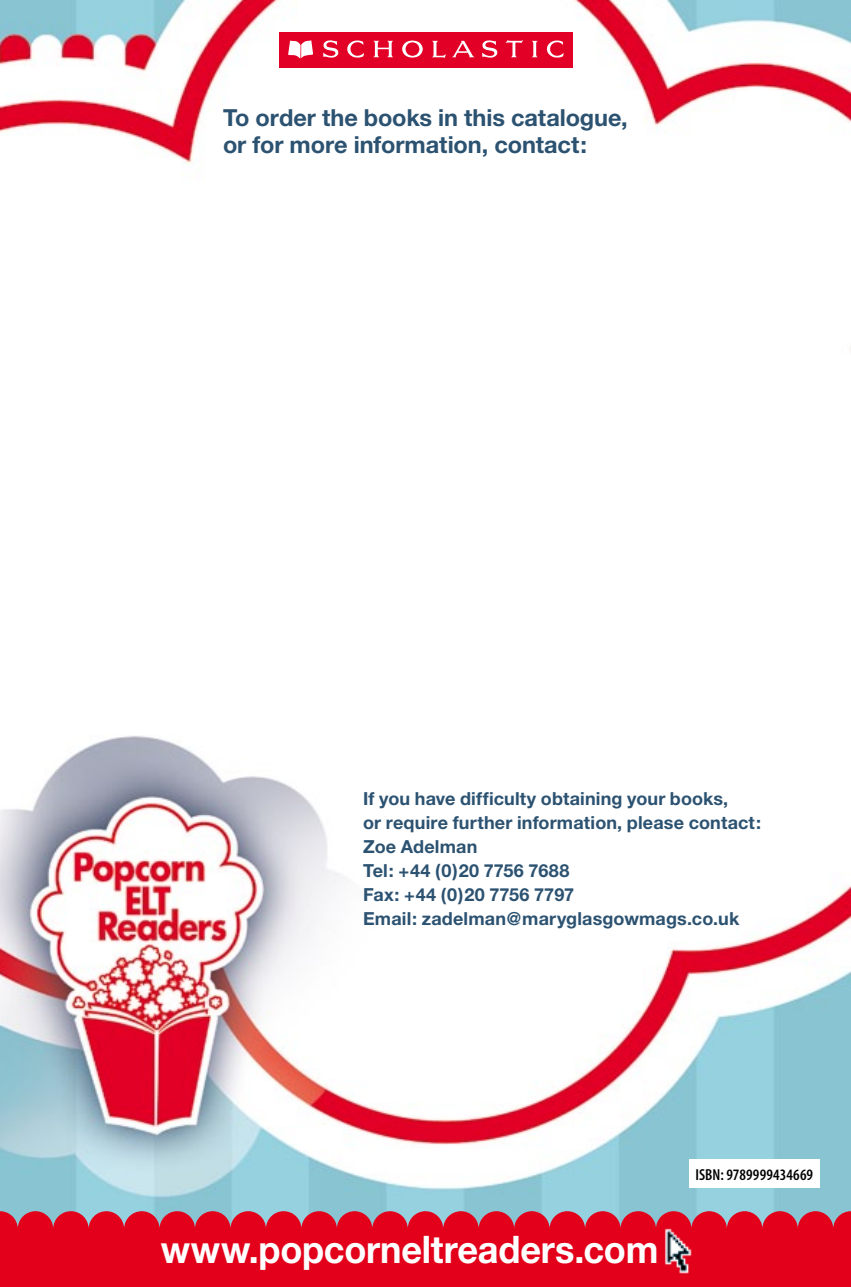
<style>
.page{position:relative;width:851px;height:1287px;background:#fff}
.page>*{position:absolute;margin:0;border:0;box-sizing:border-box;transform-origin:0 0}
.t1{font:700 38px "Helvetica Neue";letter-spacing:-.005em;color:#fff;scale:.95 1}
.t2{font:700 23.6px/27px "Helvetica Neue";letter-spacing:-.005em;color:#2c5271}
.t3{font:700 18px/24px "Helvetica Neue";letter-spacing:.01em;color:#2c5271}
.t4{font:600 condensed 16px "Myriad Pro";letter-spacing:.01em;color:#000}
</style>
<div class="page">
<img style="left:0;top:0;width:850px;height:1211px">
<div style="left:279px;top:33px;width:293px;height:35px;background:#e20026"></div>
<svg style="left:288px;top:40px;width:25px;height:19px"></svg>
<svg style="left:323px;top:40px;width:15px;height:18px"></svg>
<svg style="left:347px;top:40px;width:17px;height:18px"></svg>
<svg style="left:373px;top:41px;width:20px;height:16px"></svg>
<svg style="left:432px;top:41px;width:14px;height:17px"></svg>
<svg style="left:482px;top:40px;width:15px;height:18px"></svg>
<svg style="left:505px;top:40px;width:18px;height:17px"></svg>
<svg style="left:532px;top:41px;width:5px;height:16px"></svg>
<svg style="left:546px;top:40px;width:17px;height:18px"></svg>
<svg style="left:402px;top:41px;width:20px;height:17px"></svg>
<svg style="left:452px;top:41px;width:22px;height:16px"></svg>
<div style="left:0;top:1211px;width:850px;height:76px;background:#e2001a"></div>
<img style="left:651px;top:1223px;width:59px;height:59px">
<div style="left:689px;top:1159px;width:130px;height:29px;background:#fff"></div>
<h2 class="t2" style="left:223px;top:103px;width:406px">To order the books in this catalogue, or for more information, contact:</h2>
<p class="t3" style="left:363px;top:786px;width:399px">If you have difficulty obtaining your books,<br>or require further information, please contact:<br>Zoe Adelman<br>Tel: +44 (0)20 7756 7688<br>Fax: +44 (0)20 7756 7797<br>Email: zadelman@maryglasgowmags.co.uk</p>
<h1 class="t1" style="left:161px;top:1226px;width:525px">www.popcorneltreaders.com</h1>
<p class="t4" style="left:695px;top:1165px;width:119px">ISBN: 9789999434669</p>
</div>
